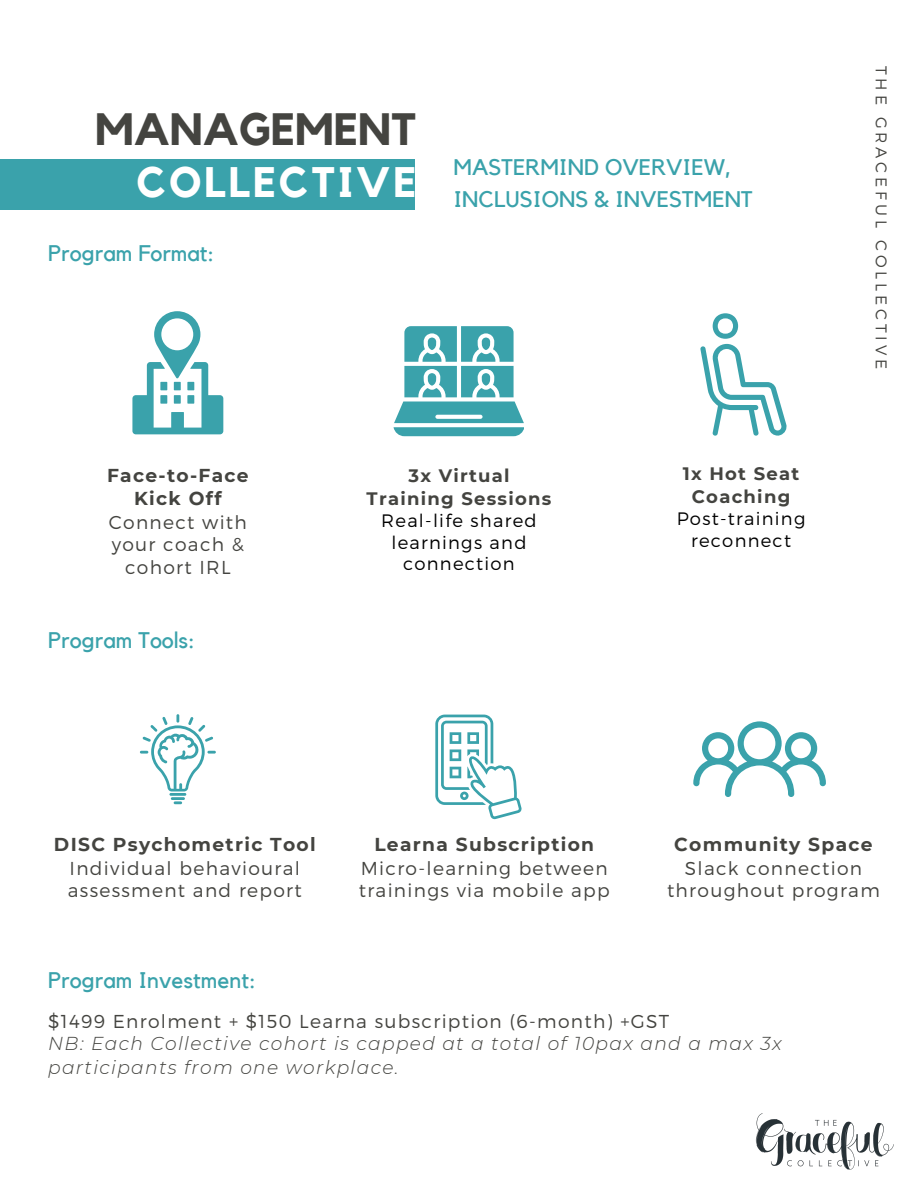
<style>
.page{position:relative;width:918px;height:1188px;background:#fff}
.page>*{position:absolute;margin:0;border:0;box-sizing:border-box;transform-origin:0 0}
.t1{font:700 45.15px "Kollektif";color:#444440}
.t2{font:700 42.45px "Kollektif";letter-spacing:.07em;color:#fff}
.t3{font:22.5px/31.5px "Kollektif";color:#3aa2ab}
.t4{font:300 18.75px/23.1px "Montserrat";letter-spacing:.07em;color:#444440;text-align:center}
.t5{font:italic 300 18.75px/23.1px "Montserrat";letter-spacing:.07em;color:#444440}
.t6{font:300 18px/21.9px "Montserrat";letter-spacing:.07em;color:#000;text-align:center}
.t7{font:300 15.6px "Montserrat";letter-spacing:.25em;color:#444440}
.s1{font-weight:700}
.s2{font-weight:700;color:#444440}
.s3{font-style:normal}
</style>
<div class="page">
<img style="left:755px;top:1113px;width:139px;height:57px">
<div style="left:0;top:159px;width:414px;height:51px;background:#3aa2ab"></div>
<svg style="left:693px;top:721px;width:133px;height:76px"></svg>
<svg style="left:435px;top:715px;width:87px;height:104px"></svg>
<svg style="left:394px;top:326px;width:130px;height:110px"></svg>
<svg style="left:132px;top:311px;width:91px;height:123px"></svg>
<div style="left:174px;top:395px;width:7px;height:9px;background:#3aa2ab"></div>
<div style="left:187px;top:395px;width:7px;height:9px;background:#3aa2ab"></div>
<div style="left:174px;top:382px;width:7px;height:8px;background:#3aa2ab"></div>
<div style="left:160px;top:395px;width:7px;height:9px;background:#3aa2ab"></div>
<div style="left:160px;top:382px;width:7px;height:8px;background:#3aa2ab"></div>
<div style="left:187px;top:382px;width:7px;height:8px;background:#3aa2ab"></div>
<svg style="left:140px;top:714px;width:76px;height:77px"></svg>
<hr style="left:169px;top:793px;width:17px;height:3px;background:#3aa2ab">
<hr style="left:171px;top:797px;width:14px;height:3px;background:#3aa2ab">
<svg style="left:174px;top:801px;width:8px;height:3px"></svg>
<svg style="left:700px;top:313px;width:87px;height:123px"></svg>
<h2 class="t1" style="left:95px;top:108px;width:323px">MANAGEMENT</h2>
<p class="t2" style="left:137px;top:162px;width:281px">COLLECTIVE</p>
<h4 class="t3" style="left:48px;top:238px;width:168px">Program Format:</h4>
<h3 class="t3" style="left:453px;top:153px;width:301px">MASTERMIND OVERVIEW,<br>INCLUSIONS &amp; INVESTMENT</h3>
<p class="t4" style="left:107px;top:462px;width:143px"><span class="s1">Face-to-Face<br>Kick Off<br></span>Connect with your coach &amp; cohort IRL</p>
<p class="t6" style="left:677px;top:462px;width:130px"><span class="s2">1x Hot Seat<br>Coaching<br></span>Post-training reconnect</p>
<p class="t6" style="left:367px;top:464px;width:186px"><span class="s2">3x Virtual<br>Training Sessions<br></span>Real-life shared learnings and connection</p>
<p class="t3" style="left:48px;top:625px;width:148px">Program Tools:</p>
<h1 class="t7" style="left:892px;top:66px;width:305px;rotate:90deg">THE GRACEFUL COLLECTIVE</h1>
<h4 class="t4" style="left:54px;top:832px;width:263px"><span class="s1">DISC Psychometric Tool<br></span>Individual behavioural assessment and report</h4>
<h4 class="t4" style="left:359px;top:832px;width:253px"><span class="s1">Learna Subscription<br></span>Micro-learning between trainings via mobile app</h4>
<h3 class="t4" style="left:667px;top:832px;width:214px"><span class="s1">Community Space<br></span>Slack connection throughout program</h3>
<p class="t3" style="left:48px;top:966px;width:209px">Program Investment:</p>
<p class="t5" style="left:48px;top:1010px;width:735px"><span class="s3">$1499 Enrolment + $150 Learna subscription (6-month) +GST<br></span>NB: Each Collective cohort is capped at a total of 10pax and a max 3x participants from one workplace.</p>
</div>
